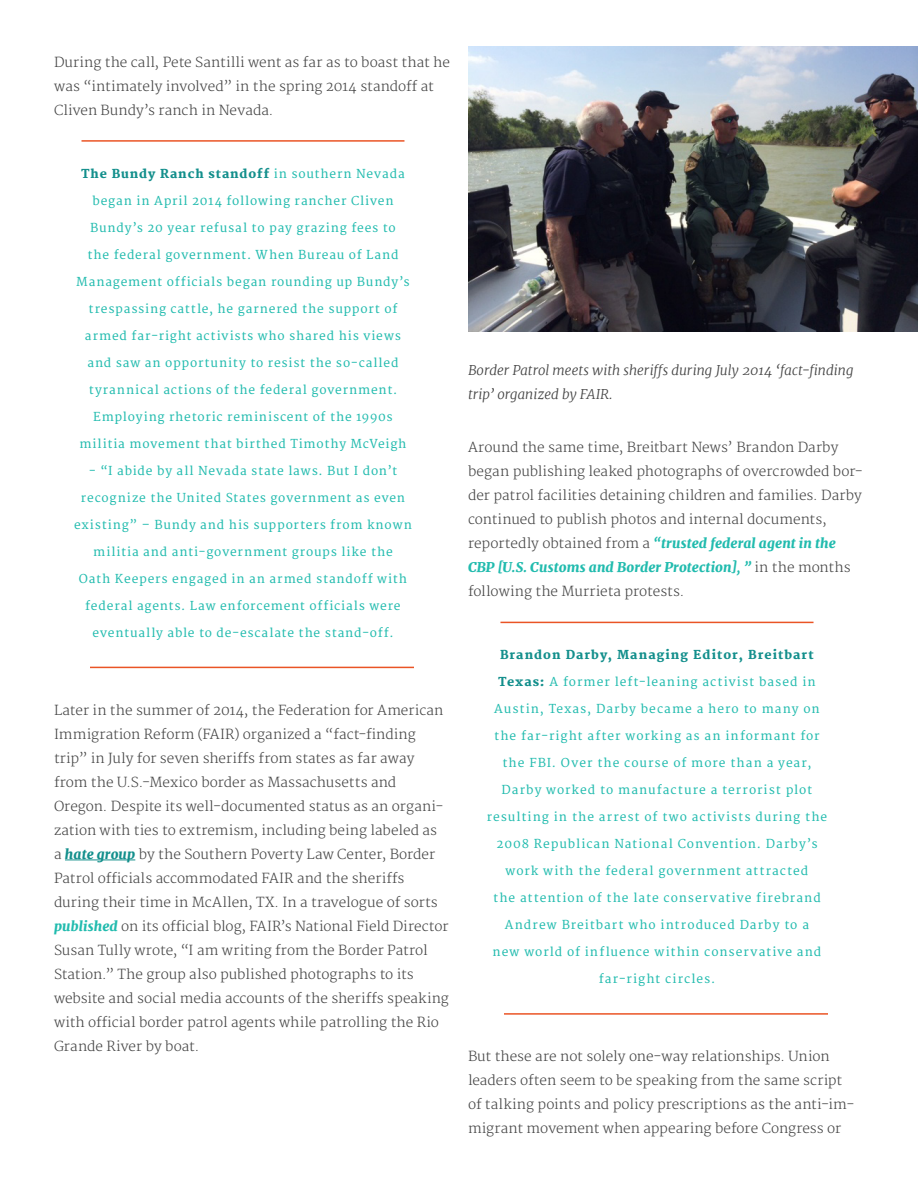
<style>
.page{position:relative;width:918px;height:1188px;background:#fff}
.page>*{position:absolute;margin:0;border:0;box-sizing:border-box;transform-origin:0 0}
.Body{font:300 13.5px/24px "Merriweather";color:#434343}
.Body-2{font:italic 300 13.5px/24px "Merriweather";color:#434343}
.PopOut{font:12px "Merriweather";letter-spacing:.075em;color:#21bbae}
.PopOut-2{font:800 12px "Merriweather";letter-spacing:.085em;color:#138f8c}
.PopOut-3{font:12px "Merriweather";letter-spacing:.095em;color:#21bbae}
.s1{font-weight:400;color:#21bbae}
.s2{font-weight:800;font-style:italic;color:#138f8c}
.s3{font-weight:800;font-style:italic;color:#21bbae}
.s4{font-weight:800;color:#138f8c}
</style>
<div class="page">
<hr style="left:82px;top:140px;width:322px;height:2px;background:#ea5425">
<hr style="left:90px;top:667px;width:324px;height:1px;background:#ea5425">
<hr style="left:65px;top:859px;width:70px;height:1px;background:#138f8c">
<hr style="left:500px;top:622px;width:314px;height:1px;background:#ea5425">
<hr style="left:504px;top:1013px;width:324px;height:2px;background:#ea5425">
<img style="left:468px;top:46px;width:450px;height:286px">
<p class="Body" style="left:54px;top:50px;width:398px">During the call, Pete Santilli went as far as to boast that he was “intimately involved” in the spring 2014 standoff at<br>Cliven Bundy’s ranch in Nevada.</p>
<p class="PopOut-2" style="left:81px;top:166px;width:325px">The Bundy Ranch standoff <span class="s1">in southern Nevada</span></p>
<p class="PopOut" style="left:92px;top:193px;width:303px">began in April 2014 following rancher Cliven</p>
<p class="PopOut" style="left:90px;top:220px;width:307px">Bundy’s 20 year refusal to pay grazing fees to</p>
<p class="PopOut" style="left:88px;top:247px;width:312px">the federal government. When Bureau of Land</p>
<p class="PopOut" style="left:76px;top:274px;width:335px">Management officials began rounding up Bundy’s</p>
<p class="PopOut" style="left:89px;top:301px;width:310px">trespassing cattle, he garnered the support of</p>
<p class="PopOut" style="left:85px;top:328px;width:318px">armed far-right activists who shared his views</p>
<p class="PopOut" style="left:87px;top:355px;width:313px">and saw an opportunity to resist the so-called</p>
<p class="PopOut" style="left:89px;top:382px;width:310px">tyrannical actions of the federal government.</p>
<p class="PopOut" style="left:93px;top:409px;width:301px">Employing rhetoric reminiscent of the 1990s</p>
<p class="PopOut" style="left:79px;top:436px;width:329px">militia movement that birthed Timothy McVeigh</p>
<p class="PopOut" style="left:89px;top:463px;width:310px">- “I abide by all Nevada state laws. But I don’t</p>
<p class="PopOut" style="left:81px;top:490px;width:326px">recognize the United States government as even</p>
<p class="PopOut" style="left:74px;top:517px;width:339px">existing” – Bundy and his supporters from known</p>
<p class="PopOut" style="left:93px;top:544px;width:301px">militia and anti-government groups like the</p>
<p class="PopOut" style="left:79px;top:571px;width:329px">Oath Keepers engaged in an armed standoff with</p>
<p class="PopOut" style="left:85px;top:598px;width:317px">federal agents. Law enforcement officials were</p>
<p class="PopOut" style="left:92px;top:625px;width:303px">eventually able to de-escalate the stand-off.</p>
<p class="Body" style="left:54px;top:698px;width:396px">Later in the summer of 2014, the Federation for American Immigration Reform (FAIR) organized a “fact-finding trip” in July for seven sheriffs from states as far away from the U.S.-Mexico border as Massachusetts and Oregon. Despite its well-documented status as an organi&shy;zation with ties to extremism, including being labeled as<br>a <span class="s2">hate group</span> by the Southern Poverty Law Center, Border Patrol officials accommodated FAIR and the sheriffs during their time in McAllen, TX. In a travelogue of sorts <span class="s3">published</span> on its official blog, FAIR’s National Field Director Susan Tully wrote, “I am writing from the Border Patrol Station.” The group also published photographs to its website and social media accounts of the sheriffs speaking with official border patrol agents while patrolling the Rio Grande River by boat.</p>
<p class="Body-2" style="left:468px;top:358px;width:387px">Border Patrol meets with sheriffs during July 2014 ‘fact-finding trip’ organized by FAIR.</p>
<p class="Body" style="left:468px;top:436px;width:396px">Around the same time, Breitbart News’ Brandon Darby began publishing leaked photographs of overcrowded bor&shy;der patrol facilities detaining children and families. Darby continued to publish photos and internal documents, reportedly obtained from a <span class="s3">“trusted federal agent in the CBP [U.S. Customs and Border Protection], ”</span> in the months following the Murrieta protests.</p>
<p class="PopOut-2" style="left:500px;top:648px;width:315px">Brandon Darby, Managing Editor, Breitbart</p>
<p class="PopOut" style="left:498px;top:675px;width:319px"><span class="s4">Texas:</span> A former left-leaning activist based in</p>
<p class="PopOut" style="left:494px;top:702px;width:327px">Austin, Texas, Darby became a hero to many on</p>
<p class="PopOut" style="left:494px;top:729px;width:327px">the far-right after working as an informant for</p>
<p class="PopOut" style="left:502px;top:756px;width:311px">the FBI. Over the course of more than a year,</p>
<p class="PopOut" style="left:502px;top:783px;width:312px">Darby worked to manufacture a terrorist plot</p>
<p class="PopOut" style="left:487px;top:810px;width:342px">resulting in the arrest of two activists during the</p>
<p class="PopOut" style="left:496px;top:837px;width:323px">2008 Republican National Convention. Darby’s</p>
<p class="PopOut" style="left:506px;top:864px;width:304px">work with the federal government attracted</p>
<p class="PopOut" style="left:493px;top:891px;width:329px">the attention of the late conservative firebrand</p>
<p class="PopOut" style="left:505px;top:918px;width:306px">Andrew Breitbart who introduced Darby to a</p>
<p class="PopOut" style="left:493px;top:945px;width:330px">new world of influence within conservative and</p>
<p class="PopOut-3" style="left:599px;top:972px;width:118px">far-right circles.</p>
<p class="Body" style="left:468px;top:1045px;width:388px">But these are not solely one-way relationships. Union leaders often seem to be speaking from the same script of talking points and policy prescriptions as the anti-im&shy;migrant movement when appearing before Congress or</p>
</div>
